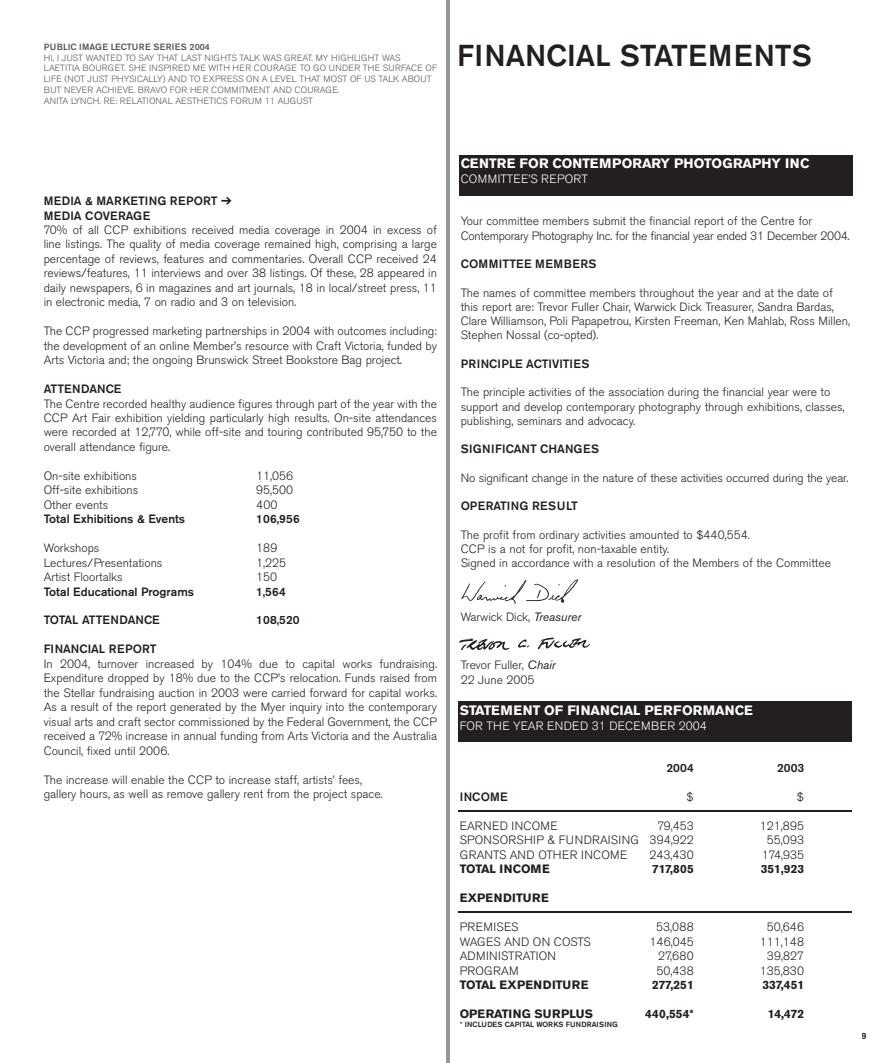
<style>
.page{position:relative;width:893px;height:1063px;background:#fff}
.page>*{position:absolute;margin:0;border:0;box-sizing:border-box;transform-origin:0 0}
.t1{font:500 30px "Akzidenz Grotesk BE";color:#231f20}
.t2{font:700 13.5px "Akzidenz Grotesk BE";color:#fff}
.t3{font:300 12px/14.4px "Akzidenz Grotesk BE";color:#231f20}
.t4{font:500 12px/14.4px "Akzidenz Grotesk BE";color:#231f20}
.t5{font:300 12px/14.2px "Akzidenz Grotesk BE";letter-spacing:-.02em;color:#231f20}
.t6{font:700 12px "Akzidenz Grotesk BE";color:#231f20}
.t7{font:300 12px "Akzidenz Grotesk BE";letter-spacing:.02em;color:#231f20}
.t8{font:300 12px "Akzidenz Grotesk BE";letter-spacing:.02em;color:#fff}
.t9{font:500 12px "Akzidenz Grotesk BE";letter-spacing:.04em;color:#231f20}
.t10{font:500 12px "Akzidenz Grotesk BE";letter-spacing:.02em;color:#231f20}
.t11{font:300 12px "Akzidenz Grotesk BE";letter-spacing:.03em;color:#231f20}
.t12{font:700 12px "Akzidenz Grotesk BE";letter-spacing:.03em;color:#231f20}
.t13{font:300 9px/10.8px "Akzidenz Grotesk BE";color:#57585a}
.t14{font:500 9px "Akzidenz Grotesk BE";letter-spacing:.02em;color:#57585a}
.t15{font:500 9px "Akzidenz Grotesk BE";color:#231f20}
.t16{font:500 7.5px "Akzidenz Grotesk BE";color:#231f20}
.s1{font-weight:400;font-style:italic}
</style>
<div class="page">
<div style="left:458px;top:701px;width:394px;height:40px;background:#231f20"></div>
<hr style="left:458px;top:810px;width:394px;height:1px;background:#231f20">
<hr style="left:458px;top:911px;width:394px;height:2px;background:#231f20">
<div style="left:459px;top:155px;width:393px;height:41px;background:#231f20"></div>
<img style="left:459px;top:638px;width:131px;height:12px">
<img style="left:461px;top:579px;width:117px;height:25px">
<hr style="left:446px;top:0;width:3px;height:1063px;background:#939598">
<p class="t14" style="left:44px;top:41px;width:168px">PUBLIC IMAGE LECTURE SERIES 2004</p>
<p class="t13" style="left:44px;top:52px;width:395px">HI, I JUST WANTED TO SAY THAT LAST NIGHTS TALK WAS GREAT. MY HIGHLIGHT WAS LAETITIA BOURGET. SHE INSPIRED ME WITH HER COURAGE TO GO UNDER THE SURFACE OF LIFE (NOT JUST PHYSICALLY) AND TO EXPRESS ON A LEVEL THAT MOST OF US TALK ABOUT BUT NEVER ACHIEVE. BRAVO FOR HER COMMITMENT AND COURAGE.<br>ANITA LYNCH. RE: RELATIONAL AESTHETICS FORUM 11 AUGUST</p>
<p class="t4" style="left:44px;top:194px;width:190px">MEDIA &amp; MARKETING REPORT ➔<br>MEDIA COVERAGE</p>
<p class="t3" style="left:44px;top:223px;width:395px;text-align:justify">70% of all CCP exhibitions received media coverage in 2004 in excess of line listings. The quality of media coverage remained high, comprising a large percentage of reviews, features and commentaries. Overall CCP received 24 reviews/features, 11 interviews and over 38 listings. Of these, 28 appeared in daily newspapers, 6 in magazines and art journals, 18 in local/street press, 11 in electronic media, 7 on radio and 3 on television.</p>
<p class="t3" style="left:44px;top:324px;width:395px;text-align:justify">The CCP progressed marketing partnerships in 2004 with outcomes including: the development of an online Member’s resource with Craft Victoria, funded by Arts Victoria and; the ongoing Brunswick Street Bookstore Bag project.</p>
<p class="t4" style="left:44px;top:382px;width:79px">ATTENDANCE</p>
<p class="t3" style="left:44px;top:396px;width:395px;text-align:justify">The Centre recorded healthy audience figures through part of the year with the CCP Art Fair exhibition yielding particularly high results. On-site attendances were recorded at 12,770, while off-site and touring contributed 95,750 to the overall attendance figure.</p>
<p class="t3" style="left:44px;top:469px;width:95px">On-site exhibitions</p>
<p class="t3" style="left:256px;top:469px;width:38px">11,056</p>
<p class="t3" style="left:44px;top:483px;width:96px">Off-site exhibitions</p>
<p class="t3" style="left:256px;top:483px;width:38px">95,500</p>
<p class="t3" style="left:44px;top:498px;width:66px">Other events</p>
<p class="t3" style="left:256px;top:498px;width:23px">400</p>
<p class="t4" style="left:44px;top:512px;width:143px">Total Exhibitions &amp; Events</p>
<p class="t4" style="left:256px;top:512px;width:45px">106,956</p>
<p class="t3" style="left:44px;top:541px;width:57px">Workshops</p>
<p class="t3" style="left:256px;top:541px;width:23px">189</p>
<p class="t3" style="left:44px;top:556px;width:120px">Lectures/Presentations</p>
<p class="t3" style="left:256px;top:556px;width:31px">1,225</p>
<p class="t3" style="left:44px;top:570px;width:81px">Artist Floortalks</p>
<p class="t3" style="left:256px;top:570px;width:22px">150</p>
<p class="t4" style="left:44px;top:584px;width:152px">Total Educational Programs</p>
<p class="t4" style="left:256px;top:584px;width:31px">1,564</p>
<p class="t4" style="left:44px;top:613px;width:118px">TOTAL ATTENDANCE</p>
<p class="t4" style="left:256px;top:613px;width:45px">108,520</p>
<p class="t4" style="left:44px;top:642px;width:114px">FINANCIAL REPORT</p>
<p class="t3" style="left:44px;top:657px;width:395px;text-align:justify">In 2004, turnover increased by 104% due to capital works fundraising.<br>Expenditure dropped by 18% due to the CCP’s relocation. Funds raised from the Stellar fundraising auction in 2003 were carried forward for capital works.<br>As a result of the report generated by the Myer inquiry into the contemporary visual arts and craft sector commissioned by the Federal Government, the CCP received a 72% increase in annual funding from Arts Victoria and the Australia Council, fixed until 2006.</p>
<p class="t3" style="left:44px;top:772px;width:340px">The increase will enable the CCP to increase staff, artists’ fees, gallery hours, as well as remove gallery rent from the project space.</p>
<h1 class="t1" style="left:457px;top:37px;width:356px">FINANCIAL STATEMENTS</h1>
<p class="t2" style="left:461px;top:156px;width:350px">CENTRE FOR CONTEMPORARY PHOTOGRAPHY INC</p>
<p class="t8" style="left:461px;top:172px;width:129px">COMMITTEE’S REPORT</p>
<p class="t5" style="left:461px;top:214px;width:390px">Your committee members submit the financial report of the Centre for<br>Contemporary Photography Inc. for the financial year ended 31 December 2004.</p>
<p class="t9" style="left:461px;top:257px;width:137px">COMMITTEE MEMBERS</p>
<p class="t3" style="left:461px;top:286px;width:391px">The names of committee members throughout the year and at the date of this report are: Trevor Fuller Chair, Warwick Dick Treasurer, Sandra Bardas, Clare Williamson, Poli Papapetrou, Kirsten Freeman, Ken Mahlab, Ross Millen, Stephen Nossal (co-opted).</p>
<p class="t4" style="left:461px;top:356px;width:130px">PRINCIPLE ACTIVITIES</p>
<p class="t3" style="left:461px;top:385px;width:385px">The principle activities of the association during the financial year were to support and develop contemporary photography through exhibitions, classes, publishing, seminars and advocacy.</p>
<p class="t4" style="left:461px;top:442px;width:140px">SIGNIFICANT CHANGES</p>
<p class="t3" style="left:461px;top:471px;width:389px">No significant change in the nature of these activities occurred during the year.</p>
<p class="t10" style="left:461px;top:499px;width:119px">OPERATING RESULT</p>
<p class="t3" style="left:461px;top:528px;width:372px">The profit from ordinary activities amounted to $440,554.<br>CCP is a not for profit, non-taxable entity.<br>Signed in accordance with a resolution of the Members of the Committee</p>
<p class="t3" style="left:461px;top:610px;width:122px">Warwick Dick, <span class="s1">Treasurer</span></p>
<p class="t3" style="left:461px;top:658px;width:96px">Trevor Fuller, <span class="s1">Chair<br></span>22 June 2005</p>
<p class="t2" style="left:460px;top:703px;width:295px">STATEMENT OF FINANCIAL PERFORMANCE</p>
<p class="t8" style="left:460px;top:719px;width:248px">FOR THE YEAR ENDED 31 DECEMBER 2004</p>
<p class="t4" style="left:667px;top:761px;width:29px">2004</p>
<p class="t4" style="left:777px;top:761px;width:28px">2003</p>
<p class="t4" style="left:460px;top:790px;width:50px">INCOME</p>
<p class="t3" style="left:686px;top:790px;width:9px">$</p>
<p class="t3" style="left:797px;top:790px;width:9px">$</p>
<p class="t11" style="left:460px;top:819px;width:100px">EARNED INCOME</p>
<p class="t3" style="left:657px;top:819px;width:38px">79,453</p>
<p class="t3" style="left:760px;top:819px;width:46px">121,895</p>
<p class="t7" style="left:460px;top:833px;width:236px">SPONSORSHIP &amp; FUNDRAISING 394,922</p>
<p class="t3" style="left:767px;top:833px;width:39px">55,093</p>
<p class="t7" style="left:460px;top:848px;width:169px">GRANTS AND OTHER INCOME</p>
<p class="t3" style="left:650px;top:848px;width:46px">243,430</p>
<p class="t3" style="left:762px;top:848px;width:44px">174,935</p>
<p class="t6" style="left:460px;top:862px;width:92px">TOTAL INCOME</p>
<p class="t6" style="left:652px;top:862px;width:43px">717,805</p>
<p class="t6" style="left:761px;top:862px;width:45px">351,923</p>
<p class="t12" style="left:460px;top:891px;width:91px">EXPENDITURE</p>
<p class="t7" style="left:460px;top:920px;width:60px">PREMISES</p>
<p class="t3" style="left:656px;top:920px;width:39px">53,088</p>
<p class="t3" style="left:767px;top:920px;width:39px">50,646</p>
<p class="t3" style="left:460px;top:934px;width:133px">WAGES AND ON COSTS</p>
<p class="t3" style="left:650px;top:934px;width:46px">146,045</p>
<p class="t3" style="left:760px;top:934px;width:46px">111,148</p>
<p class="t7" style="left:460px;top:949px;width:98px">ADMINISTRATION</p>
<p class="t3" style="left:658px;top:949px;width:37px">27,680</p>
<p class="t3" style="left:767px;top:949px;width:39px">39,827</p>
<p class="t7" style="left:460px;top:964px;width:60px">PROGRAM</p>
<p class="t3" style="left:656px;top:963px;width:39px">50,438</p>
<p class="t3" style="left:760px;top:963px;width:46px">135,830</p>
<p class="t6" style="left:460px;top:978px;width:130px">TOTAL EXPENDITURE</p>
<p class="t6" style="left:652px;top:978px;width:43px">277,251</p>
<p class="t6" style="left:762px;top:978px;width:43px">337,451</p>
<p class="t6" style="left:460px;top:1007px;width:135px">OPERATING SURPLUS</p>
<p class="t6" style="left:645px;top:1007px;width:50px">440,554*</p>
<p class="t6" style="left:768px;top:1007px;width:38px">14,472</p>
<p class="t16" style="left:460px;top:1020px;width:160px">* INCLUDES CAPITAL WORKS FUNDRAISING</p>
<p class="t15" style="left:861px;top:1030px;width:7px">9</p>
</div>
